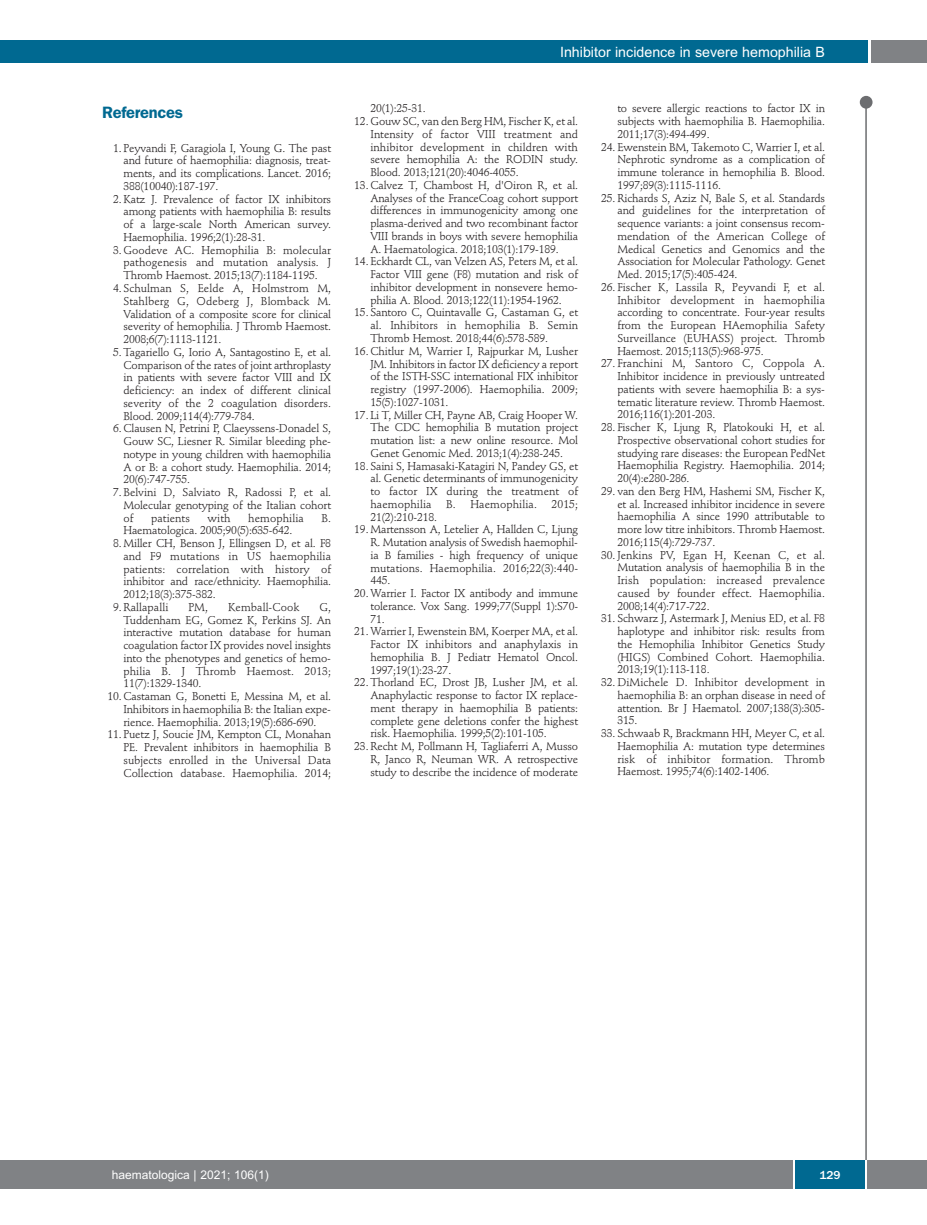
<style>
.page{position:relative;width:927px;height:1225px;background:#fff}
.page>*{position:absolute;margin:0;border:0;box-sizing:border-box;transform-origin:0 0}
.t1{font:600 16.5px "Franklin Gothic";letter-spacing:-.015em;color:#006991}
.t2{font:14.25px "Arial";color:#fff}
.t3{font:12px "Arial";color:#fff}
.t4{font:500 12px "Franklin Gothic";color:#fff}
.t5{font:11.25px/12.8px "Stempel Schneidler";letter-spacing:-.015em;color:#231f20;text-align:justify}
.t6{font:11.25px "Stempel Schneidler";letter-spacing:.005em;color:#231f20}
</style>
<div class="page">
<div style="left:860px;top:96px;width:12px;height:13px;background:#6c6d70;border-radius:50%"></div>
<hr style="left:865px;top:98px;width:2px;height:1062px;background:#6c6d70">
<div style="left:871px;top:40px;width:56px;height:22px;background:#808285"></div>
<div style="left:18px;top:40px;width:849px;height:22px;background:#006991"></div>
<div style="left:17px;top:1160px;width:910px;height:28px;background:#808285"></div>
<div style="left:795px;top:1160px;width:70px;height:28px;background:#006991"></div>
<hr style="left:793px;top:1160px;width:2px;height:28px;background:#fff">
<hr style="left:865px;top:1160px;width:2px;height:28px;background:#fff">
<div style="left:0;top:40px;width:19px;height:22px;background:#006991"></div>
<div style="left:0;top:1160px;width:18px;height:28px;background:#808285"></div>
<h1 class="t1" style="left:102px;top:106px;width:82px">References</h1>
<p class="t5" style="left:123px;top:143px;width:209px;text-indent:-10px">1. Peyvandi F, Garagiola I, Young G. The past and future of haemophilia: diagnosis, treat&shy;ments, and its complications. Lancet. 2016; 388(10040):187-197.</p>
<p class="t5" style="left:123px;top:194px;width:209px;text-indent:-10px">2. Katz J. Prevalence of factor IX inhibitors among patients with haemophilia B: results of a large-scale North American survey.<br>Haemophilia. 1996;2(1):28-31.</p>
<p class="t5" style="left:123px;top:245px;width:209px;text-indent:-10px">3. Goodeve AC. Hemophilia B: molecular pathogenesis and mutation analysis. J Thromb Haemost. 2015;13(7):1184-1195.</p>
<p class="t5" style="left:123px;top:283px;width:209px;text-indent:-10px">4. Schulman S, Eelde A, Holmstrom M, Stahlberg G, Odeberg J, Blomback M.<br>Validation of a composite score for clinical severity of hemophilia. J Thromb Haemost.<br>2008;6(7):1113-1121.</p>
<p class="t5" style="left:123px;top:346px;width:209px;text-indent:-10px">5. Tagariello G, Iorio A, Santagostino E, et al.<br>Comparison of the rates of joint arthroplasty in patients with severe factor VIII and IX deficiency: an index of different clinical severity of the 2 coagulation disorders.<br>Blood. 2009;114(4):779-784.</p>
<p class="t5" style="left:123px;top:423px;width:209px;text-indent:-10px">6. Clausen N, Petrini P, Claeyssens-Donadel S, Gouw SC, Liesner R. Similar bleeding phe&shy;notype in young children with haemophilia A or B: a cohort study. Haemophilia. 2014; 20(6):747-755.</p>
<p class="t5" style="left:123px;top:487px;width:209px;text-indent:-10px">7. Belvini D, Salviato R, Radossi P, et al.<br>Molecular genotyping of the Italian cohort of</p>
<p class="t6" style="left:151px;top:513px;width:40px">patients</p>
<p class="t5" style="left:208px;top:512px;width:25px">with</p>
<p class="t6" style="left:248px;top:513px;width:57px">hemophilia</p>
<p class="t5" style="left:322px;top:512px;width:11px">B.</p>
<p class="t5" style="left:123px;top:525px;width:170px">Haematologica. 2005;90(5):635-642.</p>
<p class="t5" style="left:123px;top:538px;width:209px;text-indent:-10px">8. Miller CH, Benson J, Ellingsen D, et al. F8 and F9 mutations in US haemophilia patients: correlation with history of inhibitor and race/ethnicity. Haemophilia.<br>2012;18(3):375-382.</p>
<p class="t6" style="left:113px;top:602px;width:57px">9. Rallapalli</p>
<p class="t5" style="left:188px;top:601px;width:21px">PM,</p>
<p class="t6" style="left:228px;top:602px;width:73px">Kemball-Cook</p>
<p class="t5" style="left:123px;top:601px;width:209px;text-indent:196px">G, Tuddenham EG, Gomez K, Perkins SJ. An interactive mutation database for human coagulation factor IX provides novel insights into the phenotypes and genetics of hemo&shy;philia B. J Thromb Haemost. 2013; 11(7):1329-1340.</p>
<p class="t5" style="left:123px;top:691px;width:209px;text-indent:-16px">10. Castaman G, Bonetti E, Messina M, et al.<br>Inhibitors in haemophilia B: the Italian expe&shy;rience. Haemophilia. 2013;19(5):686-690.</p>
<p class="t5" style="left:123px;top:729px;width:209px;text-indent:-16px">11. Puetz J, Soucie JM, Kempton CL, Monahan PE. Prevalent inhibitors in haemophilia B subjects enrolled in the Universal Data Collection database. Haemophilia. 2014;</p>
<p class="t2" style="left:560px;top:44px;width:266px">Inhibitor incidence in severe hemophilia B</p>
<p class="t5" style="left:370px;top:103px;width:57px">20(1):25-31.</p>
<p class="t5" style="left:370px;top:116px;width:209px;text-indent:-16px">12. Gouw SC, van den Berg HM, Fischer K, et al.<br>Intensity of factor VIII treatment and inhibitor development in children with severe hemophilia A: the RODIN study.<br>Blood. 2013;121(20):4046-4055.</p>
<p class="t5" style="left:370px;top:180px;width:209px;text-indent:-16px">13. Calvez T, Chambost H, d'Oiron R, et al.<br>Analyses of the FranceCoag cohort support differences in immunogenicity among one plasma-derived and two recombinant factor VIII brands in boys with severe hemophilia A. Haematologica. 2018;103(1):179-189.</p>
<p class="t5" style="left:370px;top:256px;width:209px;text-indent:-16px">14. Eckhardt CL, van Velzen AS, Peters M, et al.<br>Factor VIII gene (F8) mutation and risk of inhibitor development in nonsevere hemo&shy;philia A. Blood. 2013;122(11):1954-1962.</p>
<p class="t5" style="left:370px;top:307px;width:209px;text-indent:-16px">15. Santoro C, Quintavalle G, Castaman G, et al. Inhibitors in hemophilia B. Semin Thromb Hemost. 2018;44(6):578-589.</p>
<p class="t5" style="left:370px;top:345px;width:209px;text-indent:-16px">16. Chitlur M, Warrier I, Rajpurkar M, Lusher JM. Inhibitors in factor IX deficiency a report of the ISTH-SSC international FIX inhibitor registry (1997-2006). Haemophilia. 2009; 15(5):1027-1031.</p>
<p class="t5" style="left:370px;top:409px;width:209px;text-indent:-16px">17. Li T, Miller CH, Payne AB, Craig Hooper W.<br>The CDC hemophilia B mutation project mutation list: a new online resource. Mol Genet Genomic Med. 2013;1(4):238-245.</p>
<p class="t5" style="left:370px;top:460px;width:209px;text-indent:-16px">18. Saini S, Hamasaki-Katagiri N, Pandey GS, et al. Genetic determinants of immunogenicity to factor IX during the treatment of haemophilia</p>
<p class="t6" style="left:446px;top:499px;width:92px">B. Haemophilia.</p>
<p class="t5" style="left:552px;top:498px;width:28px">2015;</p>
<p class="t5" style="left:370px;top:511px;width:68px">21(2):210-218.</p>
<p class="t5" style="left:370px;top:524px;width:209px;text-indent:-16px">19. Martensson A, Letelier A, Hallden C, Ljung R. Mutation analysis of Swedish haemophil&shy;ia B families - high frequency of unique mutations. Haemophilia. 2016;22(3):440- 445.</p>
<p class="t5" style="left:370px;top:588px;width:209px;text-indent:-16px">20. Warrier I. Factor IX antibody and immune tolerance. Vox Sang. 1999;77(Suppl 1):S70- 71.</p>
<p class="t5" style="left:370px;top:626px;width:209px;text-indent:-16px">21. Warrier I, Ewenstein BM, Koerper MA, et al.<br>Factor IX inhibitors and anaphylaxis in hemophilia B. J Pediatr Hematol Oncol.<br>1997;19(1):23-27.</p>
<p class="t5" style="left:370px;top:677px;width:209px;text-indent:-16px">22. Thorland EC, Drost JB, Lusher JM, et al.<br>Anaphylactic response to factor IX replace&shy;ment therapy in haemophilia B patients: complete gene deletions confer the highest risk. Haemophilia. 1999;5(2):101-105.</p>
<p class="t5" style="left:370px;top:741px;width:209px;text-indent:-16px">23. Recht M, Pollmann H, Tagliaferri A, Musso R, Janco R, Neuman WR. A retrospective study to describe the incidence of moderate</p>
<p class="t5" style="left:617px;top:103px;width:209px">to severe allergic reactions to factor IX in subjects with haemophilia B. Haemophilia.<br>2011;17(3):494-499.</p>
<p class="t5" style="left:617px;top:141px;width:209px;text-indent:-16px">24. Ewenstein BM, Takemoto C, Warrier I, et al.<br>Nephrotic syndrome as a complication of immune tolerance in hemophilia B. Blood.<br>1997;89(3):1115-1116.</p>
<p class="t5" style="left:617px;top:192px;width:209px;text-indent:-16px">25. Richards S, Aziz N, Bale S, et al. Standards and guidelines for the interpretation of sequence variants: a joint consensus recom&shy;mendation of the American College of Medical Genetics and Genomics and the Association for Molecular Pathology. Genet Med. 2015;17(5):405-424.</p>
<p class="t5" style="left:617px;top:282px;width:209px;text-indent:-16px">26. Fischer K, Lassila R, Peyvandi F, et al.<br>Inhibitor development in haemophilia according to concentrate. Four-year results from the European HAemophilia Safety Surveillance (EUHASS) project. Thromb Haemost. 2015;113(5):968-975.</p>
<p class="t5" style="left:617px;top:358px;width:209px;text-indent:-16px">27. Franchini M, Santoro C, Coppola A.<br>Inhibitor incidence in previously untreated patients with severe haemophilia B: a sys&shy;tematic literature review. Thromb Haemost.<br>2016;116(1):201-203.</p>
<p class="t5" style="left:617px;top:422px;width:209px;text-indent:-16px">28. Fischer K, Ljung R, Platokouki H, et al.<br>Prospective observational cohort studies for studying rare diseases: the European PedNet Haemophilia Registry. Haemophilia. 2014; 20(4):e280-286.</p>
<p class="t5" style="left:617px;top:486px;width:209px;text-indent:-16px">29. van den Berg HM, Hashemi SM, Fischer K, et al. Increased inhibitor incidence in severe haemophilia A since 1990 attributable to more low titre inhibitors. Thromb Haemost.<br>2016;115(4):729-737.</p>
<p class="t5" style="left:617px;top:549px;width:209px;text-indent:-16px">30. Jenkins PV, Egan H, Keenan C, et al.<br>Mutation analysis of haemophilia B in the Irish population: increased prevalence caused by founder effect. Haemophilia.<br>2008;14(4):717-722.</p>
<p class="t5" style="left:617px;top:613px;width:209px;text-indent:-16px">31. Schwarz J, Astermark J, Menius ED, et al. F8 haplotype and inhibitor risk: results from the Hemophilia Inhibitor Genetics Study (HIGS) Combined Cohort. Haemophilia.<br>2013;19(1):113-118.</p>
<p class="t5" style="left:617px;top:677px;width:209px;text-indent:-16px">32. DiMichele D. Inhibitor development in haemophilia B: an orphan disease in need of attention. Br J Haematol. 2007;138(3):305- 315.</p>
<p class="t5" style="left:617px;top:728px;width:209px;text-indent:-16px">33. Schwaab R, Brackmann HH, Meyer C, et al.<br>Haemophilia A: mutation type determines risk of inhibitor formation. Thromb Haemost. 1995;74(6):1402-1406.</p>
<p class="t3" style="left:112px;top:1167px;width:158px">haematologica | 2021; 106(1)</p>
<p class="t4" style="left:819px;top:1167px;width:23px">129</p>
</div>
